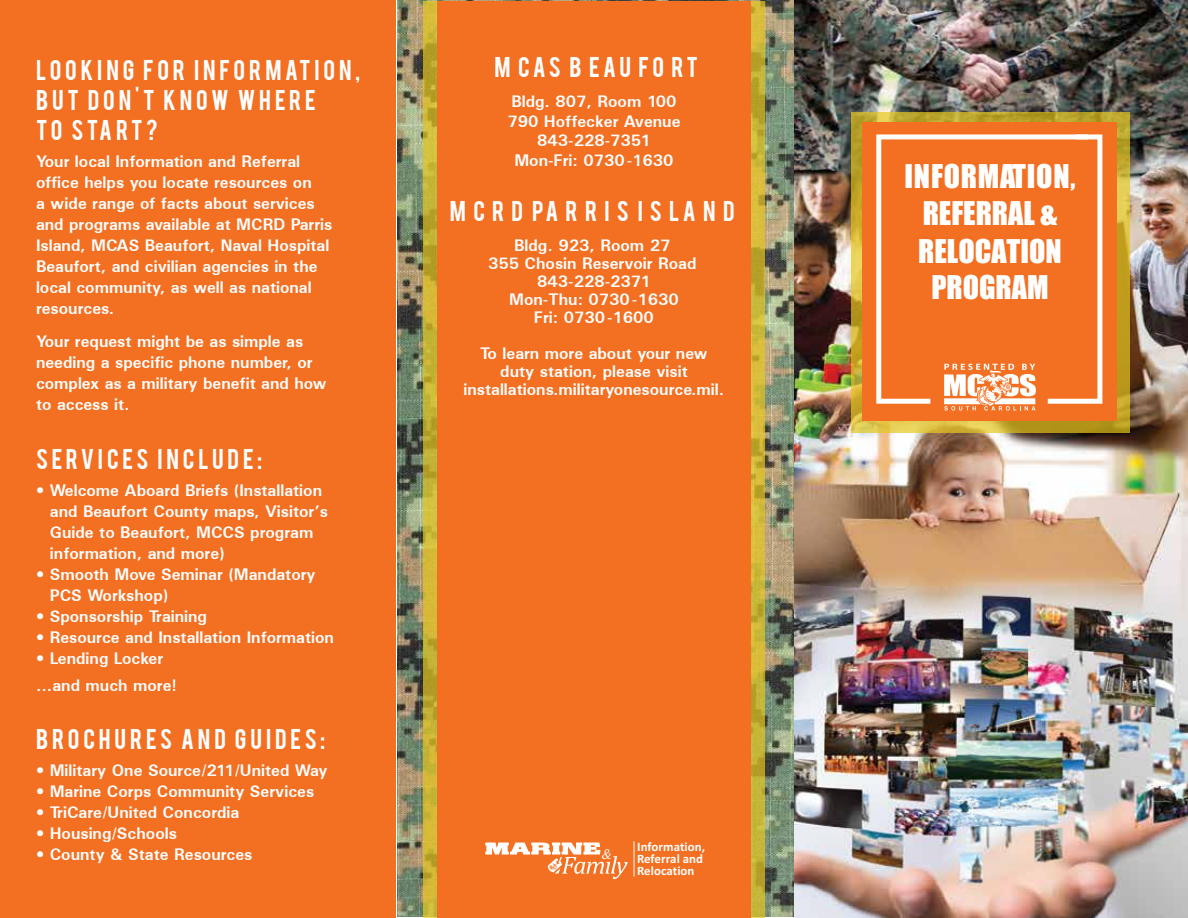
<style>
.page{position:relative;width:1188px;height:918px;background:#fff}
.page>*{position:absolute;margin:0;border:0;box-sizing:border-box;transform-origin:0 0}
.t1{font:30px/37.2px "Impact";color:#fff;text-align:center}
.t2{font:22.5px/30px "Bebas";letter-spacing:.17em;color:#fff}
.t3{font:22.5px "Bebas";letter-spacing:.32em;color:#fff}
.t4{font:22.5px "Bebas";letter-spacing:.14em;color:#fff}
.t5{font:700 16.5px/21px "Univers";color:#fff}
.t6{font:italic 14.4px "Cambria";color:#fff}
.t7{font:700 12.9px/12px "Calibri";letter-spacing:.005em;color:#fff}
</style>
<div class="page">
<img style="left:395px;top:0;width:793px;height:918px">
<div style="left:0;top:0;width:395px;height:918px;background:#f36f21"></div>
<img style="left:397px;top:0;width:396px;height:917px">
<svg style="left:423px;top:1px;width:342px;height:917px;background:#c8b334"></svg>
<div style="left:437px;top:1px;width:314px;height:917px;background:#f36f21"></div>
<svg style="left:485px;top:842px;width:143px;height:37px"></svg>
<hr style="left:634px;top:841px;width:1px;height:36px;background:#fff">
<svg style="left:851px;top:112px;width:278px;height:321px;background:#c8a52e"></svg>
<div style="left:863px;top:123px;width:254px;height:298px;background:#f36f21"></div>
<svg style="left:944px;top:406px;width:92px;height:5px"></svg>
<svg style="left:1093px;top:134px;width:10px;height:270px"></svg>
<svg style="left:876px;top:134px;width:217px;height:272px"></svg>
<h2 class="t2" style="left:36px;top:54px;width:326px">LOOKING FOR INFORMATION,<br>BUT DON'T KNOW WHERE<br>TO START?</h2>
<p class="t5" style="left:36px;top:151px;width:298px">Your local Information and Referral office helps you locate resources on<br>a wide range of facts about services and programs available at MCRD Parris Island, MCAS Beaufort, Naval Hospital Beaufort, and civilian agencies in the local community, as well as national resources.</p>
<p class="t5" style="left:36px;top:331px;width:292px">Your request might be as simple as needing a specific phone number, or complex as a military benefit and how to access it.</p>
<h2 class="t2" style="left:36px;top:442px;width:228px">SERVICES INCLUDE:</h2>
<p class="t5" style="left:50px;top:479px;width:280px;text-indent:-14px">• Welcome Aboard Briefs (Installation and Beaufort County maps, Visitor’s<br>Guide to Beaufort, MCCS program information, and more)</p>
<p class="t5" style="left:50px;top:563px;width:267px;text-indent:-14px">• Smooth Move Seminar (Mandatory<br>PCS Workshop)</p>
<p class="t5" style="left:36px;top:605px;width:173px">• Sponsorship Training</p>
<p class="t5" style="left:36px;top:626px;width:300px">• Resource and Installation Information</p>
<p class="t5" style="left:36px;top:644px;width:142px;line-height:27px">• Lending Locker ...and much more!</p>
<h2 class="t2" style="left:36px;top:723px;width:291px">BROCHURES AND GUIDES:</h2>
<p class="t5" style="left:36px;top:760px;width:293px">• Military One Source/211/United Way</p>
<p class="t5" style="left:36px;top:781px;width:280px">• Marine Corps Community Services</p>
<p class="t5" style="left:36px;top:802px;width:205px">• TriCare/United Concordia</p>
<p class="t5" style="left:36px;top:823px;width:142px">• Housing/Schools</p>
<p class="t5" style="left:36px;top:844px;width:218px">• County &amp; State Resources</p>
<h2 class="t4" style="left:495px;top:51px;width:205px">M CAS B EAU FO RT</h2>
<p class="t5" style="left:507px;top:92px;width:175px;line-height:19.5px;text-align:center">Bldg. 807, Room 100<br>790 Hoffecker Avenue<br>843-228-7351<br>Mon-Fri: 0730-1630</p>
<h2 class="t3" style="left:450px;top:195px;width:286px">MCRD PARRIS ISLAND</h2>
<p class="t5" style="left:488px;top:236px;width:210px;line-height:18px;text-align:center">Bldg. 923, Room 27<br>355 Chosin Reservoir Road<br>843-228-2371<br>Mon-Thu: 0730-1630<br>Fri: 0730-1600</p>
<p class="t5" style="left:463px;top:344px;width:262px;line-height:18px;text-align:center">To learn more about your new duty station, please visit installations.militaryonesource.mil.</p>
<p class="t6" style="left:602px;top:844px;width:11px">&amp;</p>
<p class="t7" style="left:637px;top:840px;width:69px">Information,<br>Referral and<br>Relocation</p>
<h1 class="t1" style="left:905px;top:157px;width:172px">INFORMATION,<br>REFERRAL &amp;<br>RELOCATION<br>PROGRAM</h1>
</div>
